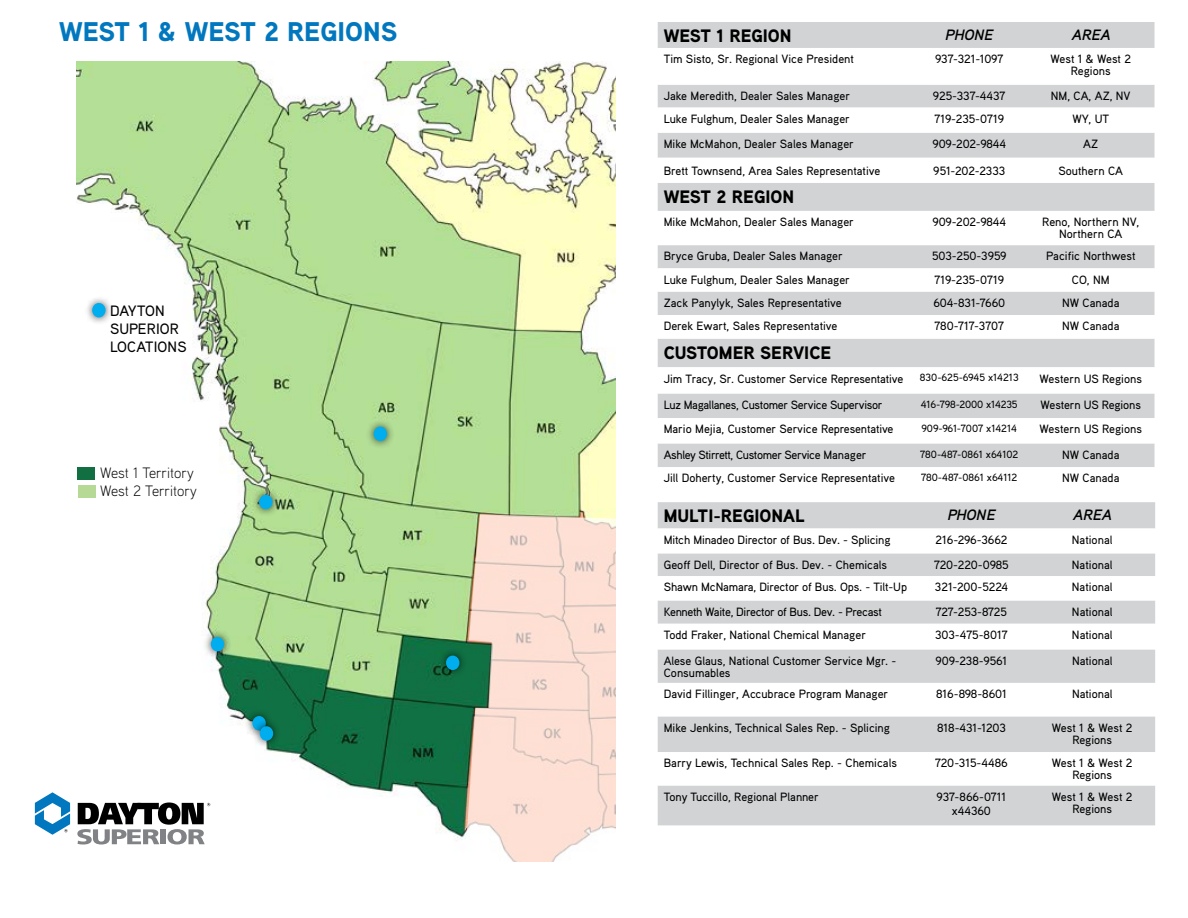
<style>
.page{position:relative;width:1188px;height:918px;background:#fff}
.page>*{position:absolute;margin:0;border:0;box-sizing:border-box;transform-origin:0 0}
.t1{font:900 27px "Aaux Pro OT";color:#0077be}
.t2{font:900 18px "Aaux Pro OT";color:#000}
.t3{font:300 15px/18px "Aaux Pro OT";color:#000}
.t4{font:500 15px/18px "Aaux Pro OT";letter-spacing:.01em;color:#000}
.t5{font:italic 700 15px "Aaux Pro OT";letter-spacing:-.01em;color:#000}
.t6{font:500 12px/12px "Aaux Pro OT";color:#000;text-align:center}
.t7{font:500 12px "Aaux Pro OT";letter-spacing:-.025em;color:#000}
.t8{font:500 12px "Aaux Pro OT";letter-spacing:-.02em;color:#000}
.t9{font:500 12px "Aaux Pro OT";letter-spacing:-.03em;color:#000}
.t10{font:500 10.5px "Aaux Pro OT";letter-spacing:-.005em;color:#000}
</style>
<div class="page">
<div style="left:658px;top:22px;width:497px;height:26px;background:#d1d3d4"></div>
<svg style="left:658px;top:85px;width:497px;height:382px;fill:#d1d3d4"></svg>
<img style="left:77px;top:62px;width:539px;height:777px">
<svg style="left:35px;top:792px;width:35px;height:43px"></svg>
<svg style="left:77px;top:803px;width:133px;height:42px"></svg>
<div style="left:84px;top:295px;width:29px;height:31px;background:#000;opacity:.75"></div>
<div style="left:93px;top:304px;width:12px;height:13px;background:#00aeef;border-radius:50%"></div>
<div style="left:92px;top:303px;width:14px;height:14px;border:2px solid #00aeef;border-radius:50%"></div>
<div style="left:365px;top:419px;width:30px;height:30px;background:#000;opacity:.75"></div>
<div style="left:374px;top:427px;width:12px;height:13px;background:#00aeef;border-radius:50%"></div>
<div style="left:374px;top:427px;width:13px;height:14px;border:2px solid #00aeef;border-radius:50%"></div>
<div style="left:244px;top:708px;width:29px;height:31px;background:#000;opacity:.75"></div>
<div style="left:252px;top:716px;width:14px;height:14px;border:2px solid #00aeef;border-radius:50%"></div>
<div style="left:203px;top:629px;width:29px;height:31px;background:#000;opacity:.75"></div>
<div style="left:212px;top:638px;width:11px;height:13px;background:#00aeef;border-radius:50%"></div>
<div style="left:211px;top:637px;width:13px;height:14px;border:2px solid #00aeef;border-radius:50%"></div>
<div style="left:251px;top:487px;width:29px;height:31px;background:#000;opacity:.75"></div>
<div style="left:260px;top:496px;width:12px;height:12px;background:#00aeef;border-radius:50%"></div>
<div style="left:259px;top:495px;width:13px;height:14px;border:2px solid #00aeef;border-radius:50%"></div>
<div style="left:438px;top:648px;width:29px;height:30px;background:#000;opacity:.75"></div>
<div style="left:447px;top:656px;width:12px;height:13px;background:#00aeef;border-radius:50%"></div>
<div style="left:446px;top:656px;width:13px;height:14px;border:2px solid #00aeef;border-radius:50%"></div>
<div style="left:251px;top:719px;width:30px;height:30px;background:#000;opacity:.75"></div>
<div style="left:261px;top:727px;width:11px;height:13px;background:#00aeef;border-radius:50%"></div>
<div style="left:260px;top:726px;width:13px;height:15px;border:2px solid #00aeef;border-radius:50%"></div>
<svg style="left:463px;top:514px;width:153px;height:348px;background:#ecd8ca"></svg>
<div style="left:77px;top:467px;width:18px;height:13px;background:#116f41"></div>
<div style="left:78px;top:485px;width:18px;height:13px;background:#b6d995"></div>
<div style="left:658px;top:502px;width:497px;height:323px;background:#d1d3d4"></div>
<svg style="left:658px;top:529px;width:497px;height:256px"></svg>
<h1 class="t1" style="left:59px;top:15px;width:340px">WEST 1 &amp; WEST 2 REGIONS</h1>
<h2 class="t2" style="left:664px;top:24px;width:129px">WEST 1 REGION</h2>
<p class="t5" style="left:945px;top:25px;width:50px">PHONE</p>
<p class="t5" style="left:1071px;top:25px;width:41px">AREA</p>
<p class="t6" style="left:664px;top:53px;width:192px">Tim Sisto, Sr. Regional Vice President</p>
<p class="t6" style="left:935px;top:53px;width:70px">937-321-1097</p>
<p class="t6" style="left:1050px;top:53px;width:82px">West 1 &amp; West 2<br>Regions</p>
<p class="t6" style="left:664px;top:89px;width:188px">Jake Meredith, Dealer Sales Manager</p>
<p class="t6" style="left:933px;top:89px;width:74px">925-337-4437</p>
<p class="t6" style="left:1051px;top:89px;width:81px">NM, CA, AZ, NV</p>
<p class="t6" style="left:664px;top:112px;width:188px">Luke Fulghum, Dealer Sales Manager</p>
<p class="t6" style="left:934px;top:112px;width:71px">719-235-0719</p>
<p class="t6" style="left:1072px;top:112px;width:38px">WY, UT</p>
<p class="t6" style="left:664px;top:137px;width:192px">Mike McMahon, Dealer Sales Manager</p>
<p class="t8" style="left:933px;top:136px;width:75px">909-202-9844</p>
<p class="t6" style="left:1083px;top:137px;width:16px">AZ</p>
<p class="t6" style="left:664px;top:164px;width:218px">Brett Townsend, Area Sales Representative</p>
<p class="t6" style="left:933px;top:164px;width:73px">951-202-2333</p>
<p class="t6" style="left:1058px;top:164px;width:66px">Southern CA</p>
<h2 class="t2" style="left:664px;top:185px;width:132px">WEST 2 REGION</h2>
<p class="t6" style="left:664px;top:216px;width:192px">Mike McMahon, Dealer Sales Manager</p>
<p class="t8" style="left:933px;top:214px;width:75px">909-202-9844</p>
<p class="t6" style="left:1042px;top:216px;width:98px">Reno, Northern NV,<br>Northern CA</p>
<p class="t6" style="left:664px;top:250px;width:181px">Bryce Gruba, Dealer Sales Manager</p>
<p class="t6" style="left:932px;top:250px;width:76px">503-250-3959</p>
<p class="t6" style="left:1046px;top:250px;width:91px">Pacific Northwest</p>
<p class="t6" style="left:664px;top:273px;width:188px">Luke Fulghum, Dealer Sales Manager</p>
<p class="t6" style="left:934px;top:273px;width:71px">719-235-0719</p>
<p class="t6" style="left:1072px;top:273px;width:39px">CO, NM</p>
<p class="t6" style="left:664px;top:296px;width:180px">Zack Panylyk, Sales Representative</p>
<p class="t6" style="left:933px;top:296px;width:73px">604-831-7660</p>
<p class="t6" style="left:1062px;top:296px;width:59px">NW Canada</p>
<p class="t6" style="left:664px;top:320px;width:175px">Derek Ewart, Sales Representative</p>
<p class="t6" style="left:935px;top:320px;width:71px">780-717-3707</p>
<p class="t6" style="left:1062px;top:320px;width:59px">NW Canada</p>
<h2 class="t2" style="left:664px;top:341px;width:169px">CUSTOMER SERVICE</h2>
<p class="t6" style="left:664px;top:372px;width:241px">Jim Tracy, Sr. Customer Service Representative</p>
<p class="t10" style="left:920px;top:371px;width:100px">830-625-6945 x14213</p>
<p class="t6" style="left:1040px;top:372px;width:104px">Western US Regions</p>
<p class="t7" style="left:664px;top:397px;width:220px">Luz Magallanes, Customer Service Supervisor</p>
<p class="t10" style="left:921px;top:397px;width:98px">416-798-2000 x14235</p>
<p class="t6" style="left:1041px;top:398px;width:102px">Western US Regions</p>
<p class="t6" style="left:664px;top:423px;width:231px">Mario Mejia, Customer Service Representative</p>
<p class="t10" style="left:922px;top:422px;width:97px">909-961-7007 x14214</p>
<p class="t6" style="left:1040px;top:423px;width:104px">Western US Regions</p>
<p class="t9" style="left:664px;top:447px;width:204px">Ashley Stirrett, Customer Service Manager</p>
<p class="t10" style="left:920px;top:447px;width:100px">780-487-0861 x64102</p>
<p class="t6" style="left:1062px;top:448px;width:59px">NW Canada</p>
<p class="t6" style="left:664px;top:472px;width:233px">Jill Doherty, Customer Service Representative</p>
<p class="t10" style="left:921px;top:471px;width:98px">780-487-0861 x64112</p>
<p class="t6" style="left:1062px;top:472px;width:59px">NW Canada</p>
<p class="t4" style="left:110px;top:301px;width:78px">DAYTON<br>SUPERIOR<br>LOCATIONS</p>
<p class="t3" style="left:100px;top:463px;width:98px">West 1 Territory<br>West 2 Territory</p>
<h2 class="t2" style="left:664px;top:504px;width:143px">MULTI-REGIONAL</h2>
<p class="t5" style="left:947px;top:505px;width:50px">PHONE</p>
<p class="t5" style="left:1073px;top:505px;width:41px">AREA</p>
<p class="t6" style="left:664px;top:533px;width:228px">Mitch Minadeo Director of Bus. Dev. - Splicing</p>
<p class="t6" style="left:935px;top:533px;width:73px">216-296-3662</p>
<p class="t6" style="left:1072px;top:533px;width:42px">National</p>
<p class="t6" style="left:664px;top:558px;width:225px">Geoff Dell, Director of Bus. Dev. - Chemicals</p>
<p class="t8" style="left:934px;top:557px;width:76px">720-220-0985</p>
<p class="t6" style="left:1072px;top:558px;width:42px">National</p>
<p class="t6" style="left:664px;top:581px;width:245px">Shawn McNamara, Director of Bus. Ops. - Tilt-Up</p>
<p class="t6" style="left:935px;top:581px;width:74px">321-200-5224</p>
<p class="t6" style="left:1072px;top:581px;width:42px">National</p>
<p class="t7" style="left:664px;top:604px;width:220px">Kenneth Waite, Director of Bus. Dev. - Precast</p>
<p class="t8" style="left:936px;top:604px;width:73px">727-253-8725</p>
<p class="t6" style="left:1072px;top:605px;width:42px">National</p>
<p class="t6" style="left:664px;top:629px;width:204px">Todd Fraker, National Chemical Manager</p>
<p class="t6" style="left:935px;top:629px;width:74px">303-475-8017</p>
<p class="t6" style="left:1072px;top:629px;width:42px">National</p>
<p class="t6" style="left:664px;top:654px;width:234px;text-align:left">Alese Glaus, National Customer Service Mgr. -<br>Consumables</p>
<p class="t6" style="left:936px;top:654px;width:73px">909-238-9561</p>
<p class="t6" style="left:1072px;top:654px;width:42px">National</p>
<p class="t6" style="left:664px;top:688px;width:226px">David Fillinger, Accubrace Program Manager</p>
<p class="t6" style="left:936px;top:688px;width:72px">816-898-8601</p>
<p class="t6" style="left:1072px;top:688px;width:42px">National</p>
<p class="t6" style="left:664px;top:721px;width:228px">Mike Jenkins, Technical Sales Rep. - Splicing</p>
<p class="t6" style="left:937px;top:721px;width:70px">818-431-1203</p>
<p class="t6" style="left:1052px;top:721px;width:82px">West 1 &amp; West 2<br>Regions</p>
<p class="t6" style="left:664px;top:757px;width:235px">Barry Lewis, Technical Sales Rep. - Chemicals</p>
<p class="t6" style="left:935px;top:757px;width:74px">720-315-4486</p>
<p class="t6" style="left:1052px;top:757px;width:82px">West 1 &amp; West 2<br>Regions</p>
<p class="t6" style="left:664px;top:790px;width:157px">Tony Tuccillo, Regional Planner</p>
<p class="t6" style="left:937px;top:789px;width:71px;line-height:14.4px">937-866-0711 x44360</p>
<p class="t6" style="left:1052px;top:790px;width:82px">West 1 &amp; West 2<br>Regions</p>
</div>
